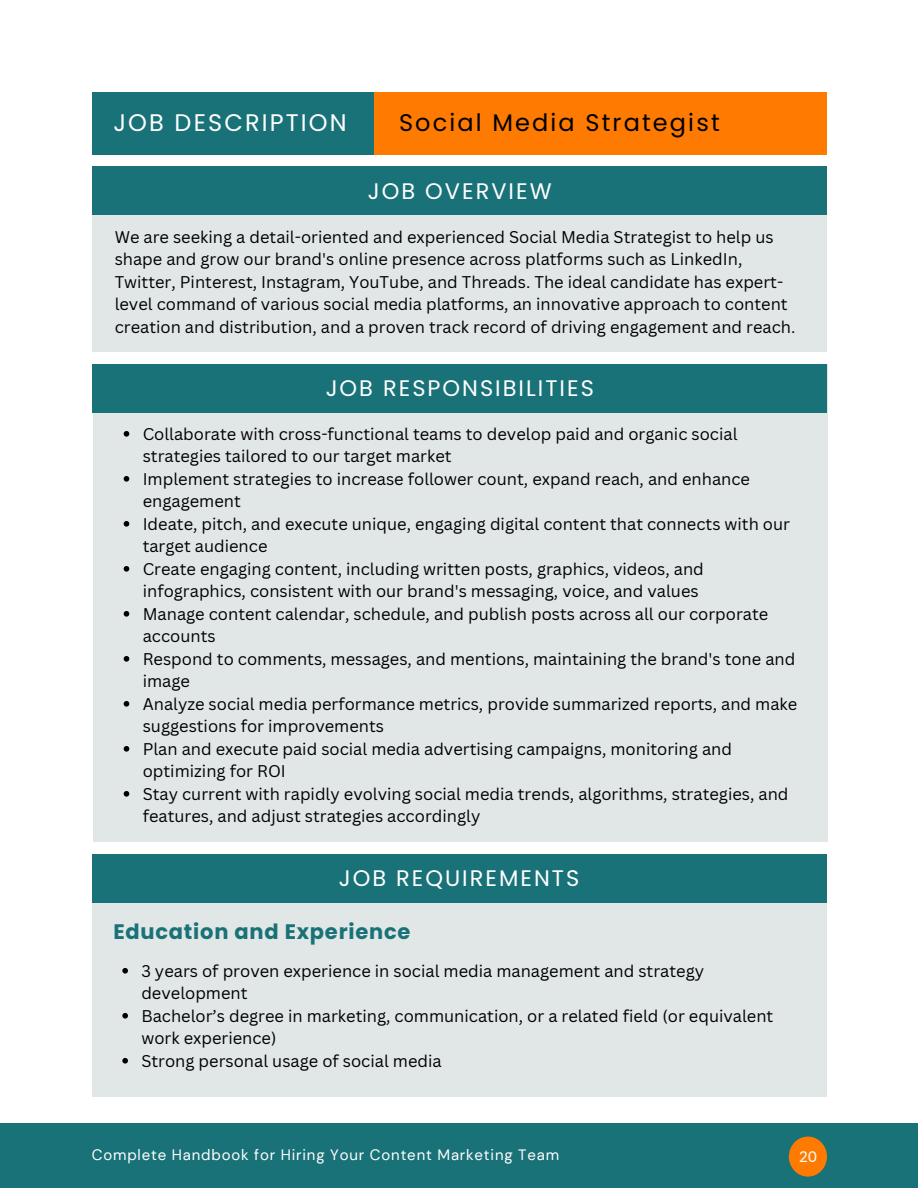
<style>
.page{position:relative;width:918px;height:1188px;background:#fff}
.page>*{position:absolute;margin:0;border:0;box-sizing:border-box;transform-origin:0 0}
.t1{font:24px "Poppins";letter-spacing:.09em;color:#000}
.t2{font:24px "Poppins";letter-spacing:.09em;color:#fff}
.t3{font:22.5px "Poppins";letter-spacing:.09em;color:#fff}
.t4{font:700 21px "Poppins";letter-spacing:.035em;color:#197278}
.t5{font:16.5px/22.5px "Canva Sans";color:#000}
.t6{font:15px "DM Sans";letter-spacing:.055em;color:#fff}
.t7{font:15px "Lato";color:#fff}
</style>
<div class="page">
<div style="left:0;top:1124px;width:918px;height:64px;background:#197278"></div>
<div style="left:789px;top:1137px;width:38px;height:40px;background:#ff7a00;border-radius:50%"></div>
<div style="left:92px;top:92px;width:282px;height:63px;background:#197278"></div>
<div style="left:374px;top:92px;width:453px;height:63px;background:#ff7a00"></div>
<div style="left:93px;top:167px;width:734px;height:185px;background:#e1e6e6"></div>
<div style="left:93px;top:167px;width:734px;height:48px;background:#197278"></div>
<div style="left:93px;top:364px;width:734px;height:477px;background:#e1e6e6"></div>
<div style="left:93px;top:364px;width:734px;height:48px;background:#197278"></div>
<svg style="left:124px;top:431px;width:5px;height:6px"></svg>
<svg style="left:124px;top:476px;width:5px;height:6px"></svg>
<svg style="left:124px;top:521px;width:5px;height:6px"></svg>
<svg style="left:124px;top:566px;width:5px;height:6px"></svg>
<svg style="left:124px;top:611px;width:5px;height:6px"></svg>
<svg style="left:124px;top:656px;width:5px;height:6px"></svg>
<svg style="left:124px;top:701px;width:5px;height:6px"></svg>
<svg style="left:124px;top:746px;width:5px;height:6px"></svg>
<svg style="left:124px;top:791px;width:5px;height:6px"></svg>
<div style="left:92px;top:854px;width:734px;height:242px;background:#e1e6e6"></div>
<div style="left:92px;top:854px;width:734px;height:48px;background:#197278"></div>
<svg style="left:122px;top:968px;width:6px;height:6px"></svg>
<svg style="left:122px;top:1013px;width:6px;height:6px"></svg>
<svg style="left:122px;top:1058px;width:6px;height:6px"></svg>
<h1 class="t2" style="left:113px;top:105px;width:235px">JOB DESCRIPTION</h1>
<p class="t1" style="left:399px;top:105px;width:322px">Social Media Strategist</p>
<h1 class="t3" style="left:368px;top:175px;width:185px">JOB OVERVIEW</h1>
<p class="t5" style="left:115px;top:225px;width:682px">We are seeking a detail-oriented and experienced Social Media Strategist to help us shape and grow our brand's online presence across platforms such as LinkedIn, Twitter, Pinterest, Instagram, YouTube, and Threads. The ideal candidate has expert&shy;level command of various social media platforms, an innovative approach to content creation and distribution, and a proven track record of driving engagement and reach.</p>
<p class="t3" style="left:326px;top:372px;width:270px">JOB RESPONSIBILITIES</p>
<p class="t5" style="left:143px;top:422px;width:596px">Collaborate with cross-functional teams to develop paid and organic social strategies tailored to our target market</p>
<p class="t5" style="left:143px;top:467px;width:609px">Implement strategies to increase follower count, expand reach, and enhance engagement</p>
<p class="t5" style="left:143px;top:512px;width:649px">Ideate, pitch, and execute unique, engaging digital content that connects with our target audience</p>
<p class="t5" style="left:143px;top:557px;width:563px">Create engaging content, including written posts, graphics, videos, and infographics, consistent with our brand's messaging, voice, and values</p>
<p class="t5" style="left:143px;top:602px;width:627px">Manage content calendar, schedule, and publish posts across all our corporate accounts</p>
<p class="t5" style="left:143px;top:647px;width:654px">Respond to comments, messages, and mentions, maintaining the brand's tone and image</p>
<p class="t5" style="left:143px;top:692px;width:656px">Analyze social media performance metrics, provide summarized reports, and make suggestions for improvements</p>
<h1 class="t5" style="left:143px;top:737px;width:591px">Plan and execute paid social media advertising campaigns, monitoring and optimizing for ROI</h1>
<h3 class="t5" style="left:143px;top:782px;width:647px">Stay current with rapidly evolving social media trends, algorithms, strategies, and features, and adjust strategies accordingly</h3>
<p class="t3" style="left:339px;top:862px;width:242px">JOB REQUIREMENTS</p>
<p class="t4" style="left:113px;top:917px;width:299px">Education and Experience</p>
<p class="t5" style="left:141px;top:959px;width:564px">3 years of proven experience in social media management and strategy development</p>
<p class="t5" style="left:141px;top:1004px;width:634px">Bachelor’s degree in marketing, communication, or a related field (or equivalent work experience)</p>
<p class="t5" style="left:141px;top:1049px;width:302px">Strong personal usage of social media</p>
<h2 class="t6" style="left:92px;top:1145px;width:469px">Complete Handbook for Hiring Your Content Marketing Team</h2>
<h1 class="t7" style="left:799px;top:1148px;width:19px">20</h1>
</div>
